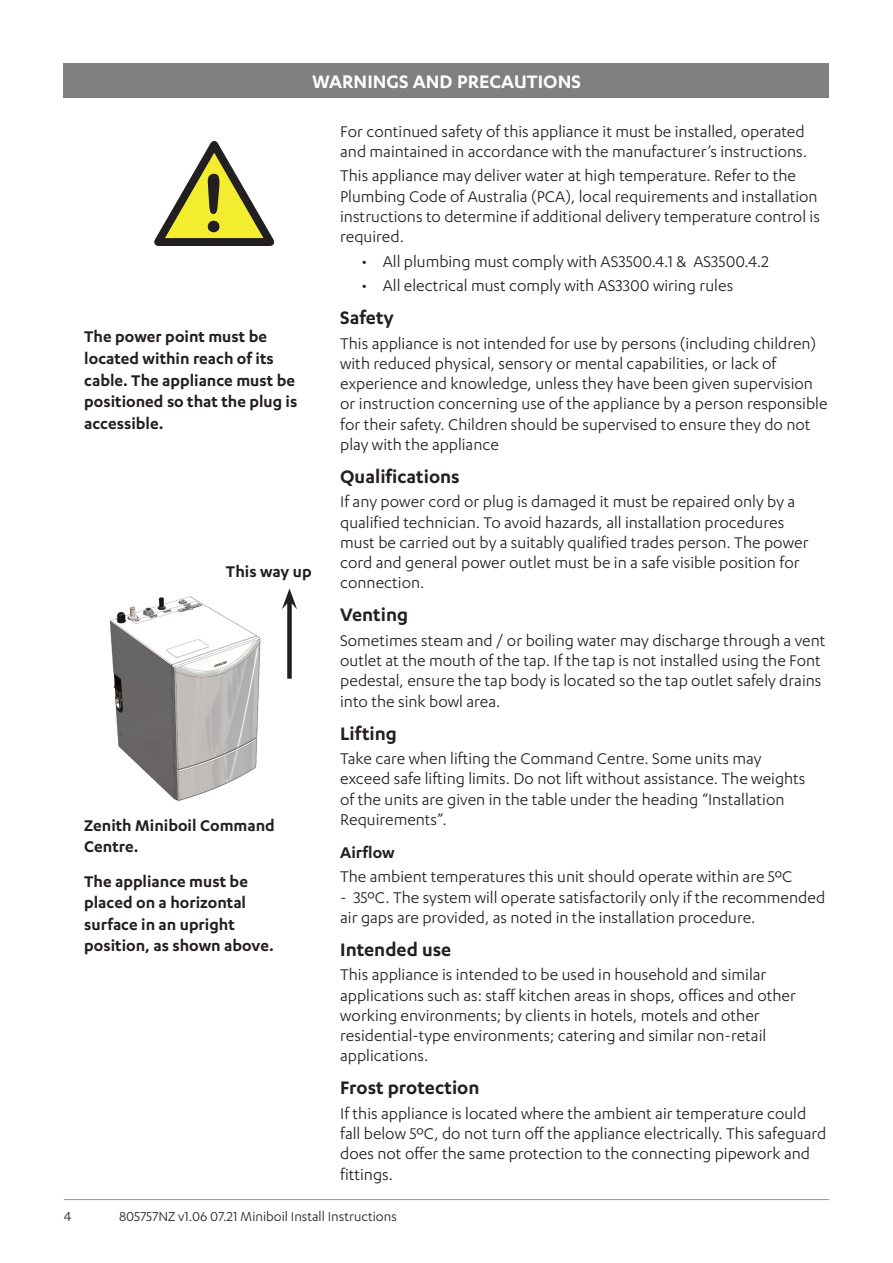
<style>
.page{position:relative;width:893px;height:1263px;background:#fff}
.page>*{position:absolute;margin:0;border:0;box-sizing:border-box;transform-origin:0 0}
.t1{font:79.05px "Arial Rounded MT Bold";color:#231f20}
.t2{font:600 21px "Karbon";color:#231f20}
.t3{font:600 21px "Karbon";color:#fff}
.t4{font:18px/20.2px "Karbon";color:#231f20}
.t5{font:600 18px/21.6px "Karbon";color:#231f20}
.t6{font:15px "Karbon";color:#231f20}
</style>
<div class="page">
<hr style="left:64px;top:1199px;width:765px;height:1px;background:#939598">
<div style="left:64px;top:64px;width:765px;height:34px;background:#827f80"></div>
<svg style="left:154px;top:141px;width:121px;height:105px"></svg>
<div style="left:287px;top:601px;width:5px;height:78px;background:#231f20"></div>
<svg style="left:282px;top:588px;width:15px;height:21px"></svg>
<img style="left:109px;top:596px;width:152px;height:205px">
<p class="t3" style="left:312px;top:70px;width:270px">WARNINGS AND PRECAUTIONS</p>
<h1 class="t1" style="left:200px;top:157px;width:28px">!</h1>
<p class="t5" style="left:84px;top:325px;width:215px">The power point must be located within reach of its cable. The appliance must be positioned so that the plug is accessible.</p>
<p class="t5" style="left:226px;top:560px;width:87px">This way up</p>
<p class="t5" style="left:84px;top:814px;width:192px">Zenith Miniboil Command<br>Centre.</p>
<p class="t5" style="left:84px;top:870px;width:191px">The appliance must be placed on a horizontal surface in an upright position, as shown above.</p>
<p class="t4" style="left:340px;top:120px;width:468px">For continued safety of this appliance it must be installed, operated and maintained in accordance with the manufacturer’s instructions.</p>
<p class="t4" style="left:340px;top:165px;width:481px">This appliance may deliver water at high temperature. Refer to the Plumbing Code of Australia (PCA), local requirements and installation instructions to determine if additional delivery temperature control is required.</p>
<p class="t4" style="left:361px;top:250px;width:409px">• All plumbing must comply with AS3500.4.1 &amp; AS3500.4.2</p>
<p class="t4" style="left:361px;top:275px;width:373px">• All electrical must comply with AS3300 wiring rules</p>
<p class="t2" style="left:340px;top:306px;width:55px">Safety</p>
<p class="t4" style="left:340px;top:332px;width:489px">This appliance is not intended for use by persons (including children) with reduced physical, sensory or mental capabilities, or lack of experience and knowledge, unless they have been given supervision or instruction concerning use of the appliance by a person responsible for their safety. Children should be supervised to ensure they do not play with the appliance</p>
<p class="t2" style="left:340px;top:465px;width:121px">Qualifications</p>
<p class="t4" style="left:340px;top:491px;width:470px">If any power cord or plug is damaged it must be repaired only by a qualified technician. To avoid hazards, all installation procedures must be carried out by a suitably qualified trades person. The power cord and general power outlet must be in a safe visible position for connection.</p>
<p class="t2" style="left:340px;top:603px;width:70px">Venting</p>
<p class="t4" style="left:340px;top:630px;width:487px">Sometimes steam and / or boiling water may discharge through a vent outlet at the mouth of the tap. If the tap is not installed using the Font pedestal, ensure the tap body is located so the tap outlet safely drains into the sink bowl area.</p>
<p class="t2" style="left:340px;top:721px;width:58px">Lifting</p>
<p class="t4" style="left:340px;top:748px;width:467px">Take care when lifting the Command Centre. Some units may exceed safe lifting limits. Do not lift without assistance. The weights of the units are given in the table under the heading “Installation Requirements”.</p>
<p class="t5" style="left:340px;top:841px;width:56px">Airflow</p>
<p class="t4" style="left:340px;top:866px;width:454px">The ambient temperatures this unit should operate within are 5ºC</p>
<p class="t4" style="left:340px;top:886px;width:486px">- 35ºC. The system will operate satisfactorily only if the recommended air gaps are provided, as noted in the installation procedure.</p>
<p class="t2" style="left:340px;top:938px;width:113px">Intended use</p>
<p class="t4" style="left:340px;top:964px;width:457px">This appliance is intended to be used in household and similar applications such as: staff kitchen areas in shops, offices and other working environments; by clients in hotels, motels and other residential-type environments; catering and similar non-retail applications.</p>
<p class="t2" style="left:340px;top:1076px;width:141px">Frost protection</p>
<p class="t4" style="left:340px;top:1103px;width:488px">If this appliance is located where the ambient air temperature could fall below 5ºC, do not turn off the appliance electrically. This safeguard does not offer the same protection to the connecting pipework and fittings.</p>
<p class="t6" style="left:64px;top:1208px;width:9px">4</p>
<p class="t6" style="left:119px;top:1208px;width:279px">805757NZ v1.06 07.21 Miniboil Install Instructions</p>
</div>
